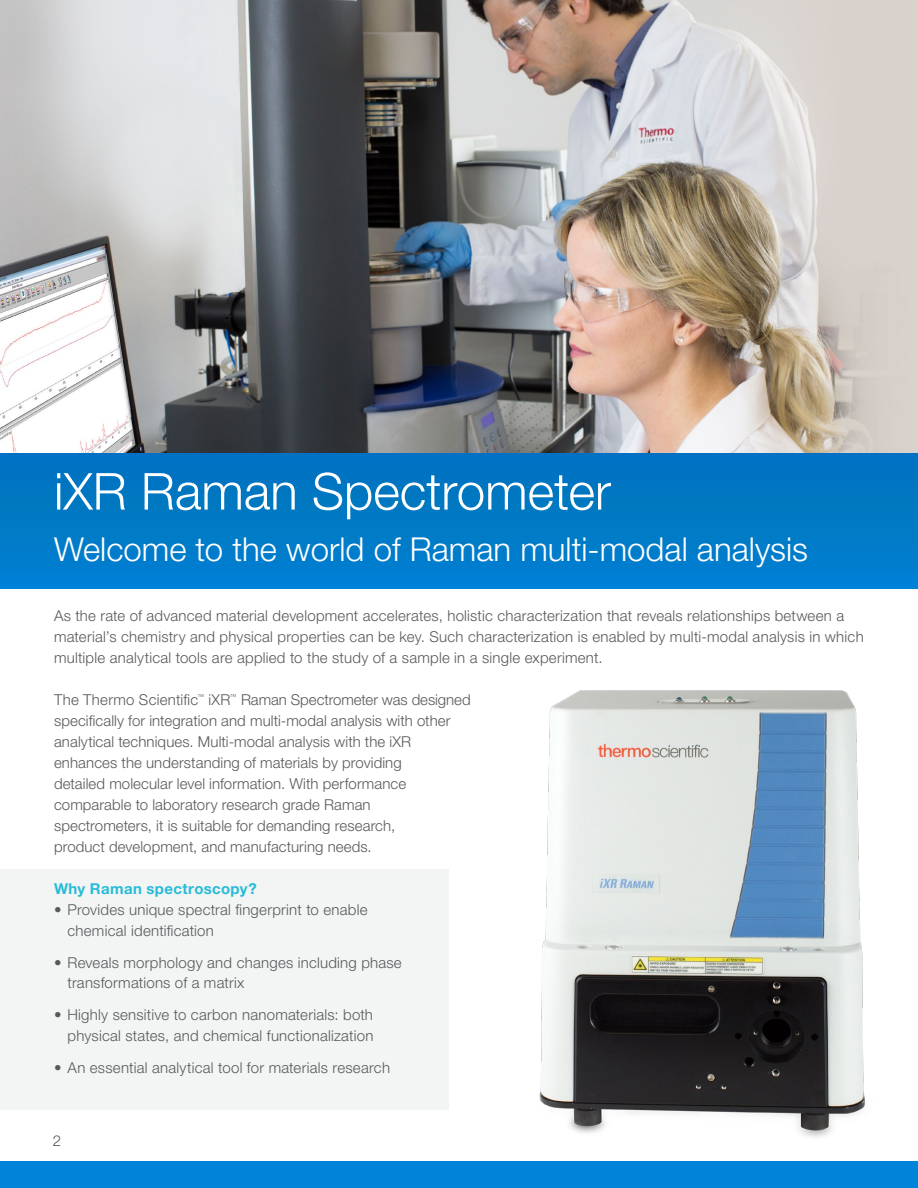
<style>
.page{position:relative;width:918px;height:1188px;background:#fff}
.page>*{position:absolute;margin:0;border:0;box-sizing:border-box;transform-origin:0 0}
.t1{font:300 51px "Helvetica Neue LTW1 G";color:#fff}
.t2{font:300 33px "Helvetica Neue LTW1 G";color:#fff}
.t3{font:300 15px/21px "Helvetica Neue LTW1 G";letter-spacing:.01em;color:#58595b}
.t4{font:700 15px "Helvetica Neue LTW1 G";letter-spacing:.025em;color:#27bcd7}
.t5{font:300 6.75px "Helvetica Neue LTW1 G";color:#58595b}
</style>
<div class="page">
<div style="left:0;top:1162px;width:918px;height:26px;background:#0084da"></div>
<div style="left:0;top:443px;width:918px;height:145px;background:linear-gradient(to bottom,#0070bc,#0081d0)"></div>
<div style="left:0;top:869px;width:448px;height:241px;background:#f3f4f4"></div>
<img style="left:0;top:0;width:918px;height:453px">
<img style="left:492px;top:690px;width:426px;height:472px">
<h1 class="t1" style="left:54px;top:460px;width:559px">iXR Raman Spectrometer</h1>
<h2 class="t2" style="left:54px;top:529px;width:756px">Welcome to the world of Raman multi-modal analysis</h2>
<p class="t3" style="left:54px;top:605px;width:811px">As the rate of advanced material development accelerates, holistic characterization that reveals relationships between a material’s chemistry and physical properties can be key. Such characterization is enabled by multi-modal analysis in which multiple analytical tools are applied to the study of a sample in a single experiment.</p>
<p class="t3" style="left:54px;top:689px;width:146px">The Thermo Scientific</p>
<p class="t5" style="left:197px;top:692px;width:8px">™</p>
<p class="t3" style="left:208px;top:689px;width:24px">iXR</p>
<p class="t5" style="left:230px;top:692px;width:8px">™</p>
<p class="t3" style="left:54px;top:689px;width:418px;text-indent:187px">Raman Spectrometer was designed specifically for integration and multi-modal analysis with other analytical techniques. Multi-modal analysis with the iXR enhances the understanding of materials by providing<br>detailed molecular level information. With performance comparable to laboratory research grade Raman spectrometers, it is suitable for demanding research,<br>product development, and manufacturing needs.</p>
<p class="t4" style="left:54px;top:879px;width:204px">Why Raman spectroscopy?</p>
<p class="t3" style="left:68px;top:899px;width:302px;text-indent:-14px">• Provides unique spectral fingerprint to enable chemical identification</p>
<p class="t3" style="left:68px;top:952px;width:336px;text-indent:-14px">• Reveals morphology and changes including phase transformations of a matrix</p>
<p class="t3" style="left:54px;top:1004px;width:321px;text-align:right">• Highly sensitive to carbon nanomaterials: both physical states, and chemical functionalization</p>
<p class="t3" style="left:54px;top:1057px;width:338px">• An essential analytical tool for materials research</p>
<p class="t3" style="left:53px;top:1130px;width:10px">2</p>
</div>
